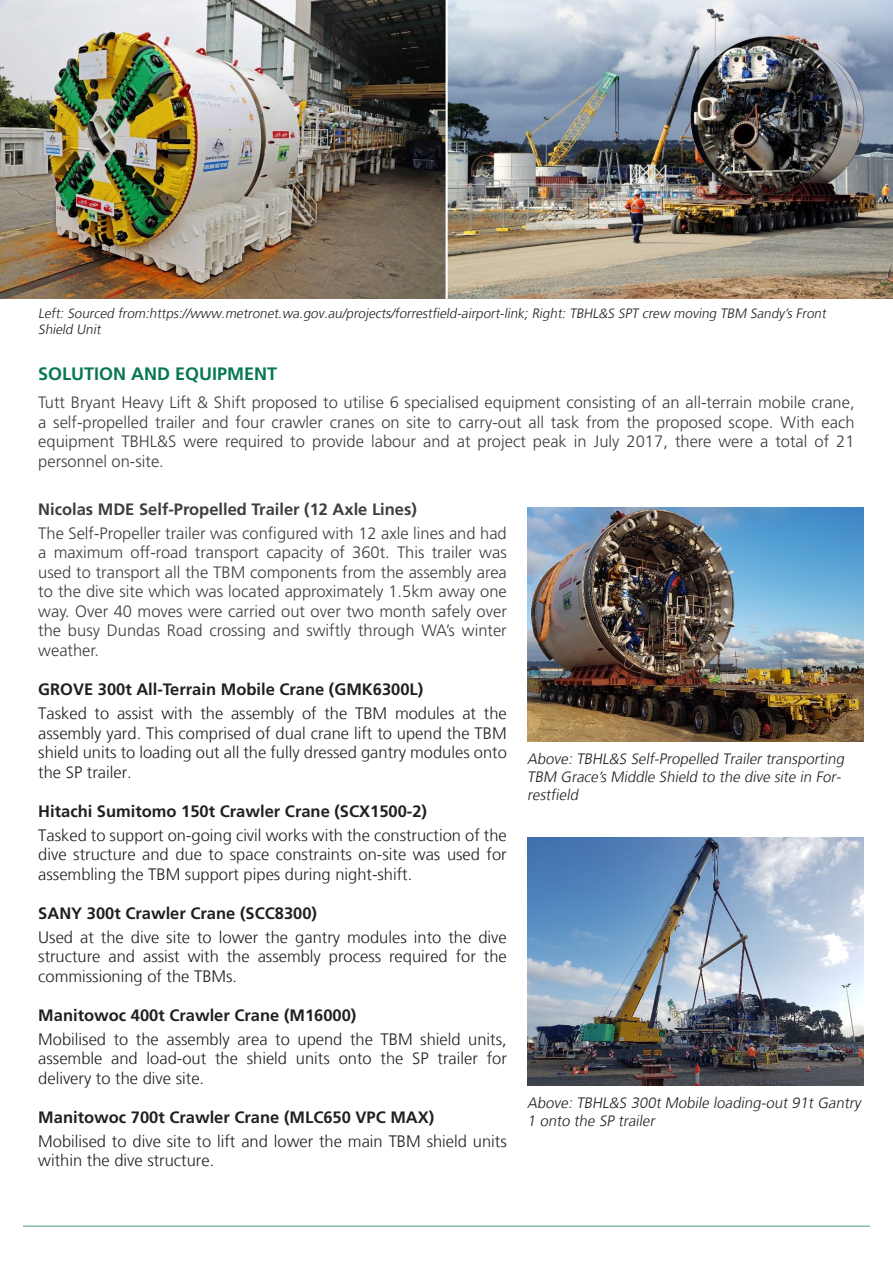
<style>
.page{position:relative;width:893px;height:1263px;background:#fff}
.page>*{position:absolute;margin:0;border:0;box-sizing:border-box;transform-origin:0 0}
.t1{font:700 18px "Frutiger LT Std";color:#087852}
.t2{font:300 16.5px/19.5px "Frutiger LT";color:#231f20;text-align:justify}
.t3{font:300 16.5px/19.5px "Frutiger LT Std";color:#3e3e3f;text-align:justify}
.t4{font:700 16.5px "Frutiger LT Std";color:#231f20}
.t5{font:700 16.5px "Frutiger LT Std";color:#3e3e3f}
.t6{font:italic 300 15px/18px "Frutiger LT";color:#231f20}
.t7{font:italic 300 13.5px/16.2px "Frutiger LT";color:#231f20}
</style>
<div class="page">
<img style="left:0;top:0;width:893px;height:299px">
<img style="left:527px;top:507px;width:336px;height:235px">
<img style="left:527px;top:837px;width:336px;height:248px">
<hr style="left:23px;top:1225px;width:847px;height:2px;background:#007854">
<hr style="left:446px;top:0;width:2px;height:299px;background:#fff">
<p class="t7" style="left:38px;top:306px;width:792px">Left: Sourced from:https://www.metronet.wa.gov.au/projects/forrestfield-airport-link; Right: TBHL&amp;S SPT crew moving TBM Sandy’s Front<br>Shield Unit</p>
<p class="t1" style="left:38px;top:363px;width:241px">SOLUTION AND EQUIPMENT</p>
<p class="t3" style="left:38px;top:393px;width:818px">Tutt Bryant Heavy Lift &amp; Shift proposed to utilise 6 specialised equipment consisting of an all-terrain mobile crane, a self-propelled trailer and four crawler cranes on site to carry-out all task from the proposed scope. With each equipment TBHL&amp;S were required to provide labour and at project peak in July 2017, there were a total of 21 personnel on-site.</p>
<p class="t5" style="left:38px;top:499px;width:380px">Nicolas MDE Self-Propelled Trailer (12 Axle Lines)</p>
<p class="t3" style="left:38px;top:524px;width:470px">The Self-Propeller trailer was configured with 12 axle lines and had a maximum off-road transport capacity of 360t. This trailer was used to transport all the TBM components from the assembly area to the dive site which was located approximately 1.5km away one way. Over 40 moves were carried out over two month safely over the busy Dundas Road crossing and swiftly through WA’s winter weather.</p>
<p class="t4" style="left:38px;top:680px;width:387px">GROVE 300t All-Terrain Mobile Crane (GMK6300L)</p>
<p class="t2" style="left:38px;top:704px;width:470px">Tasked to assist with the assembly of the TBM modules at the assembly yard. This comprised of dual crane lift to upend the TBM shield units to loading out all the fully dressed gantry modules onto the SP trailer.</p>
<p class="t4" style="left:38px;top:801px;width:390px">Hitachi Sumitomo 150t Crawler Crane (SCX1500-2)</p>
<p class="t2" style="left:38px;top:825px;width:470px">Tasked to support on-going civil works with the construction of the dive structure and due to space constraints on-site was used for assembling the TBM support pipes during night-shift.</p>
<p class="t4" style="left:38px;top:903px;width:280px">SANY 300t Crawler Crane (SCC8300)</p>
<p class="t2" style="left:38px;top:927px;width:470px">Used at the dive site to lower the gantry modules into the dive structure and assist with the assembly process required for the commissioning of the TBMs.</p>
<p class="t4" style="left:38px;top:1005px;width:320px">Manitowoc 400t Crawler Crane (M16000)</p>
<p class="t2" style="left:38px;top:1029px;width:470px">Mobilised to the assembly area to upend the TBM shield units, assemble and load-out the shield units onto the SP trailer for delivery to the dive site.</p>
<p class="t4" style="left:38px;top:1107px;width:398px">Manitowoc 700t Crawler Crane (MLC650 VPC MAX)</p>
<p class="t2" style="left:38px;top:1131px;width:470px">Mobilised to dive site to lift and lower the main TBM shield units within the dive structure.</p>
<p class="t6" style="left:527px;top:750px;width:321px">Above: TBHL&amp;S Self-Propelled Trailer transporting<br>TBM Grace’s Middle Shield to the dive site in For&shy;restfield</p>
<p class="t6" style="left:527px;top:1094px;width:338px">Above: TBHL&amp;S 300t Mobile loading-out 91t Gantry<br>1 onto the SP trailer</p>
</div>
